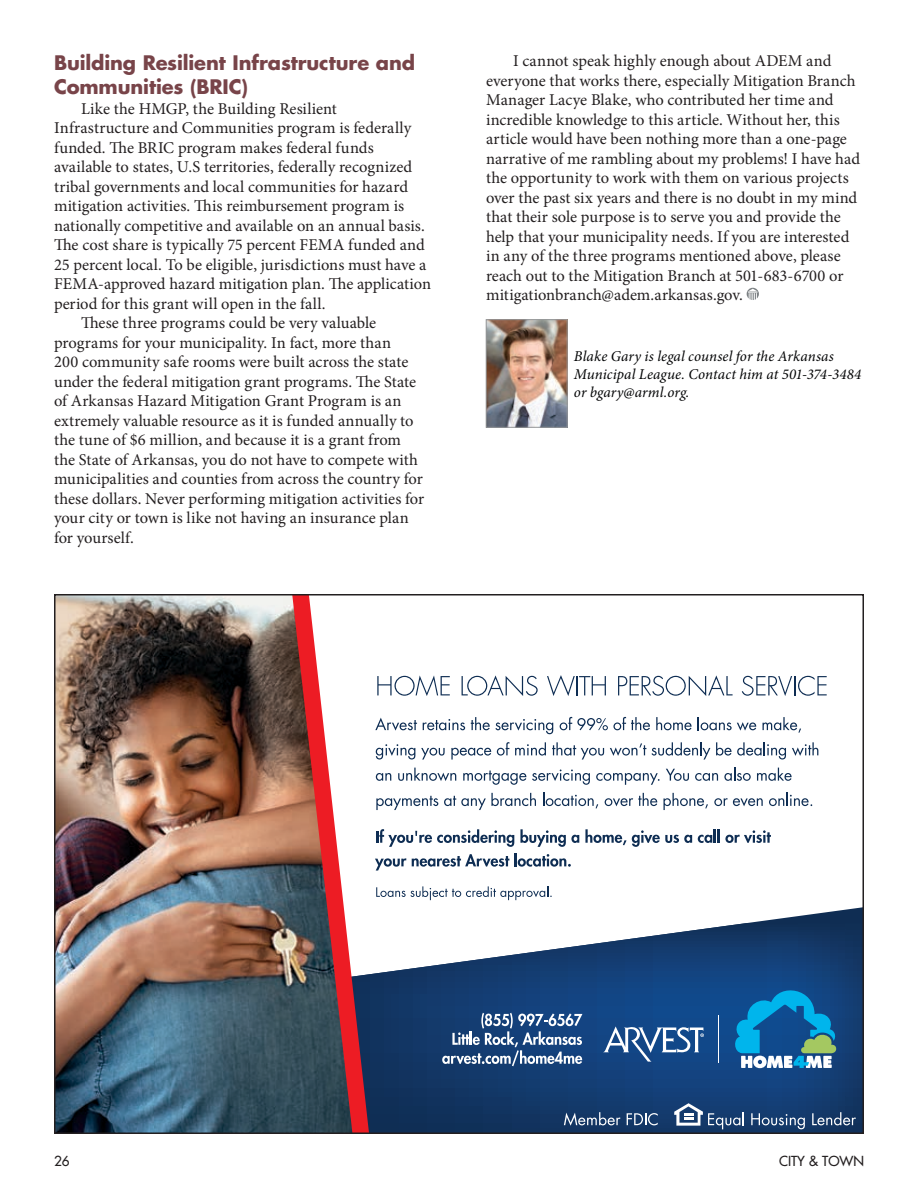
<style>
.page{position:relative;width:918px;height:1188px;background:#fff}
.page>*{position:absolute;margin:0;border:0;box-sizing:border-box;transform-origin:0 0}
.t1{font:700 19.5px/24px "Futura LT Pro";letter-spacing:-.005em;color:#784449}
.t2{font:16.5px/19.5px "Minion Pro";color:#231f20}
.t3{font:italic 15px/18px "Minion Pro";letter-spacing:.005em;color:#020304}
.t4{font:500 13.5px "Futura LT Pro";color:#231f20}
</style>
<div class="page">
<img style="left:57px;top:597px;width:804px;height:534px">
<svg style="left:376px;top:829px;width:138px;height:18px"></svg>
<svg style="left:520px;top:829px;width:59px;height:18px"></svg>
<svg style="left:585px;top:829px;width:107px;height:18px"></svg>
<svg style="left:698px;top:829px;width:73px;height:14px"></svg>
<svg style="left:375px;top:858px;width:31px;height:13px"></svg>
<svg style="left:412px;top:853px;width:159px;height:14px"></svg>
<svg style="left:377px;top:675px;width:73px;height:21px"></svg>
<svg style="left:462px;top:675px;width:76px;height:21px"></svg>
<svg style="left:547px;top:675px;width:59px;height:21px"></svg>
<svg style="left:618px;top:675px;width:115px;height:21px"></svg>
<svg style="left:742px;top:676px;width:85px;height:20px"></svg>
<svg style="left:375px;top:718px;width:42px;height:13px"></svg>
<svg style="left:423px;top:719px;width:42px;height:11px"></svg>
<svg style="left:471px;top:717px;width:82px;height:17px"></svg>
<svg style="left:560px;top:717px;width:90px;height:13px"></svg>
<svg style="left:656px;top:717px;width:36px;height:13px"></svg>
<svg style="left:698px;top:717px;width:58px;height:14px"></svg>
<svg style="left:763px;top:717px;width:38px;height:16px"></svg>
<svg style="left:376px;top:744px;width:39px;height:16px"></svg>
<svg style="left:421px;top:748px;width:24px;height:12px"></svg>
<svg style="left:451px;top:748px;width:40px;height:12px"></svg>
<svg style="left:497px;top:742px;width:12px;height:14px"></svg>
<svg style="left:515px;top:742px;width:31px;height:14px"></svg>
<svg style="left:552px;top:742px;width:52px;height:18px"></svg>
<svg style="left:610px;top:743px;width:36px;height:13px"></svg>
<svg style="left:652px;top:742px;width:58px;height:18px"></svg>
<svg style="left:716px;top:742px;width:70px;height:18px"></svg>
<svg style="left:792px;top:742px;width:26px;height:14px"></svg>
<svg style="left:376px;top:773px;width:15px;height:8px"></svg>
<svg style="left:398px;top:768px;width:58px;height:13px"></svg>
<svg style="left:463px;top:770px;width:127px;height:15px"></svg>
<svg style="left:596px;top:773px;width:64px;height:12px"></svg>
<svg style="left:666px;top:769px;width:23px;height:12px"></svg>
<svg style="left:695px;top:773px;width:23px;height:8px"></svg>
<svg style="left:724px;top:768px;width:27px;height:13px"></svg>
<svg style="left:757px;top:768px;width:35px;height:13px"></svg>
<svg style="left:376px;top:796px;width:62px;height:14px"></svg>
<svg style="left:444px;top:793px;width:92px;height:17px"></svg>
<svg style="left:543px;top:793px;width:55px;height:16px"></svg>
<svg style="left:605px;top:793px;width:52px;height:13px"></svg>
<svg style="left:664px;top:793px;width:44px;height:17px"></svg>
<svg style="left:714px;top:798px;width:49px;height:8px"></svg>
<svg style="left:769px;top:793px;width:43px;height:13px"></svg>
<svg style="left:376px;top:886px;width:176px;height:14px"></svg>
<svg style="left:747px;top:288px;width:12px;height:12px"></svg>
<img style="left:488px;top:321px;width:77px;height:104px">
<div style="left:486px;top:319px;width:81px;height:108px;border:1px solid #949698"></div>
<p class="t1" style="left:54px;top:50px;width:363px">Building Resilient Infrastructure and<br>Communities (BRIC)</p>
<p class="t2" style="left:81px;top:99px;width:257px">Like the HMGP, the Building Resilient</p>
<p class="t2" style="left:54px;top:118px;width:359px">Infrastructure and Communities program is federally</p>
<p class="t2" style="left:54px;top:138px;width:321px">funded. The BRIC program makes federal funds</p>
<p class="t2" style="left:54px;top:157px;width:360px">available to states, U.S territories, federally recognized</p>
<p class="t2" style="left:54px;top:177px;width:356px">tribal governments and local communities for hazard</p>
<p class="t2" style="left:54px;top:196px;width:352px">mitigation activities. This reimbursement program is</p>
<p class="t2" style="left:54px;top:216px;width:372px">nationally competitive and available on an annual basis.</p>
<p class="t2" style="left:54px;top:235px;width:372px">The cost share is typically 75 percent FEMA funded and</p>
<p class="t2" style="left:54px;top:255px;width:374px">25 percent local. To be eligible, jurisdictions must have a</p>
<p class="t2" style="left:54px;top:274px;width:379px">FEMA-approved hazard mitigation plan. The application</p>
<p class="t2" style="left:54px;top:294px;width:273px">period for this grant will open in the fall.</p>
<p class="t2" style="left:81px;top:313px;width:297px">These three programs could be very valuable</p>
<p class="t2" style="left:54px;top:333px;width:339px">programs for your municipality. In fact, more than</p>
<p class="t2" style="left:54px;top:352px;width:356px">200 community safe rooms were built across the state</p>
<p class="t2" style="left:54px;top:372px;width:364px">under the federal mitigation grant programs. The State</p>
<p class="t2" style="left:54px;top:391px;width:349px">of Arkansas Hazard Mitigation Grant Program is an</p>
<p class="t2" style="left:54px;top:411px;width:361px">extremely valuable resource as it is funded annually to</p>
<p class="t2" style="left:54px;top:430px;width:349px">the tune of $6 million, and because it is a grant from</p>
<p class="t2" style="left:54px;top:450px;width:366px">the State of Arkansas, you do not have to compete with</p>
<p class="t2" style="left:54px;top:469px;width:370px">municipalities and counties from across the country for</p>
<p class="t2" style="left:54px;top:489px;width:372px">these dollars. Never performing mitigation activities for</p>
<p class="t2" style="left:54px;top:508px;width:356px">your city or town is like not having an insurance plan</p>
<p class="t2" style="left:54px;top:528px;width:81px">for yourself.</p>
<p class="t2" style="left:486px;top:51px;width:376px;text-indent:27px">I cannot speak highly enough about ADEM and everyone that works there, especially Mitigation Branch Manager Lacye Blake, who contributed her time and incredible knowledge to this article. Without her, this article would have been nothing more than a one-page narrative of me rambling about my problems! I have had the opportunity to work with them on various projects over the past six years and there is no doubt in my mind that their sole purpose is to serve you and provide the help that your municipality needs. If you are interested in any of the three programs mentioned above, please reach out to the Mitigation Branch at 501-683-6700 or mitigationbranch@adem.arkansas.gov.</p>
<p class="t3" style="left:574px;top:348px;width:289px">Blake Gary is legal counsel for the Arkansas<br>Municipal League. Contact him at 501-374-3484 or bgary@arml.org.</p>
<p class="t4" style="left:54px;top:1151px;width:17px">26</p>
<p class="t4" style="left:779px;top:1151px;width:86px">CITY &amp; TOWN</p>
</div>
